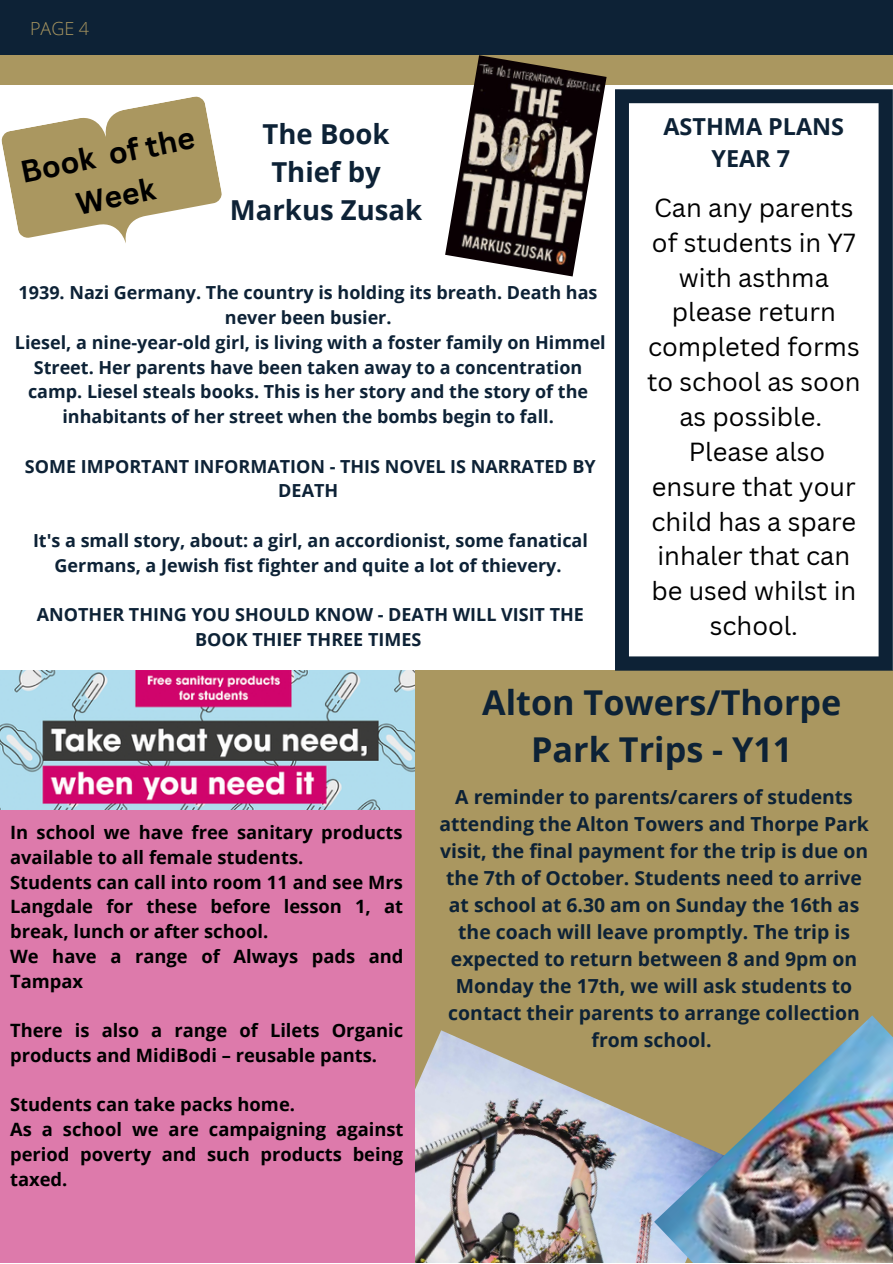
<style>
.page{position:relative;width:893px;height:1264px;background:#fff}
.page>*{position:absolute;margin:0;border:0;box-sizing:border-box;transform-origin:0 0}
.t1{font:700 34.2px/47.2px "Open Sans";color:#0d2236;text-align:center}
.t2{font:700 30.15px/42.3px "Canva Sans";color:#000;text-align:center}
.t3{font:700 27.45px/38px "Open Sans";color:#0d2236;text-align:center}
.t4{font:25.5px/34.8px "Canva Sans";color:#000;text-align:center}
.t5{font:700 23.4px/32.5px "Open Sans";color:#0d2236;text-align:center}
.t6{font:700 19.35px/27px "Open Sans";color:#0d2236;text-align:center}
.t7{font:700 18.3px/24.8px "Open Sans";color:#000}
.t8{font:700 18px/24.8px "Open Sans";color:#0d2236;text-align:center}
.t9{font:300 18px "Open Sans";color:#aa9760}
</style>
<div class="page">
<div style="left:0;top:0;width:892px;height:1262px;background:#0d2236"></div>
<div style="left:0;top:70px;width:892px;height:1192px;background:#fff"></div>
<div style="left:0;top:55px;width:892px;height:30px;background:#aa9760"></div>
<img style="left:0;top:670px;width:414px;height:140px">
<svg style="left:1px;top:96px;width:221px;height:147px"></svg>
<img style="left:445px;top:55px;width:161px;height:221px">
<div style="left:414px;top:670px;width:478px;height:592px;background:#aa9760"></div>
<img style="left:415px;top:1030px;width:239px;height:232px">
<div style="left:0;top:810px;width:415px;height:452px;background:#dd7aab"></div>
<img style="left:654px;top:1015px;width:238px;height:247px">
<svg style="left:615px;top:89px;width:277px;height:581px"></svg>
<p class="t9" style="left:30px;top:15px;width:61px">PAGE 4</p>
<h2 class="t2" style="left:17px;top:150px;width:178px;rotate:-11deg">Book of the<br>Week</h2>
<h3 class="t3" style="left:230px;top:114px;width:194px">The Book<br>Thief by<br>Markus Zusak</h3>
<p class="t8" style="left:15px;top:280px;width:592px">1939. Nazi Germany. The country is holding its breath. Death has never been busier.<br>Liesel, a nine-year-old girl, is living with a foster family on Himmel Street. Her parents have been taken away to a concentration camp. Liesel steals books. This is her story and the story of the inhabitants of her street when the bombs begin to fall.</p>
<p class="t8" style="left:25px;top:453px;width:572px">SOME IMPORTANT INFORMATION - THIS NOVEL IS NARRATED BY<br>DEATH</p>
<p class="t8" style="left:33px;top:527px;width:556px">It's a small story, about: a girl, an accordionist, some fanatical<br>Germans, a Jewish fist fighter and quite a lot of thievery.</p>
<p class="t8" style="left:37px;top:601px;width:548px">ANOTHER THING YOU SHOULD KNOW - DEATH WILL VISIT THE<br>BOOK THIEF THREE TIMES</p>
<p class="t5" style="left:663px;top:109px;width:182px">ASTHMA PLANS<br>YEAR 7</p>
<h3 class="t4" style="left:647px;top:189px;width:215px">Can any parents of students in Y7 with asthma please return completed forms to school as soon as possible.<br>Please also ensure that your child has a spare inhaler that can be used whilst in school.</h3>
<p class="t7" style="left:10px;top:819px;width:395px">In school we have free sanitary products available to all female students.<br>Students can call into room 11 and see Mrs<br>Langdale for these before lesson 1, at break, lunch or after school.<br>We have a range of Always pads and<br>Tampax</p>
<p class="t7" style="left:10px;top:1017px;width:394px">There is also a range of Lilets Organic products and MidiBodi – reusable pants.</p>
<p class="t7" style="left:10px;top:1091px;width:395px">Students can take packs home.<br>As a school we are campaigning against period poverty and such products being taxed.</p>
<h1 class="t1" style="left:482px;top:677px;width:361px">Alton Towers/Thorpe<br>Park Trips - Y11</h1>
<p class="t6" style="left:439px;top:783px;width:431px">A reminder to parents/carers of students attending the Alton Towers and Thorpe Park visit, the final payment for the trip is due on the 7th of October. Students need to arrive at school at 6.30 am on Sunday the 16th as the coach will leave promptly. The trip is expected to return between 8 and 9pm on Monday the 17th, we will ask students to contact their parents to arrange collection from school.</p>
</div>
